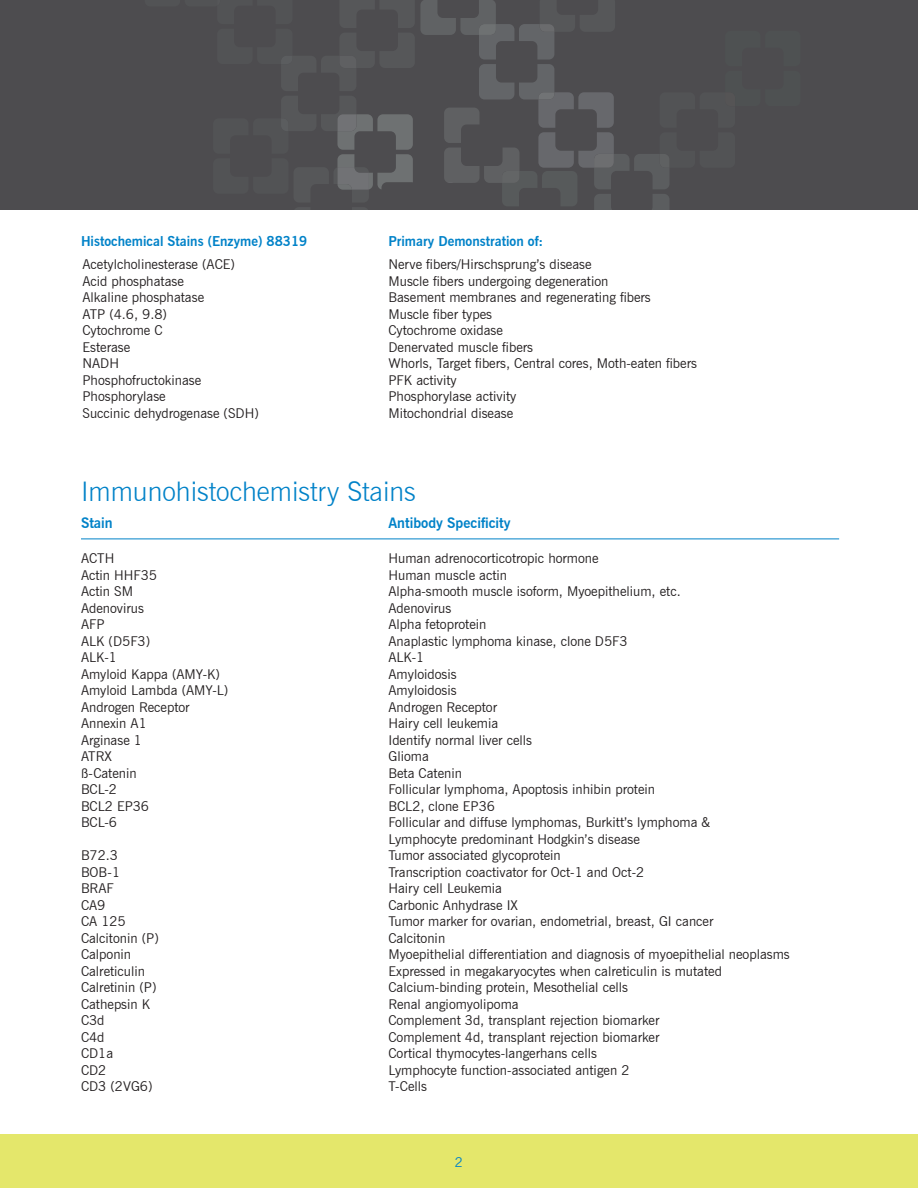
<style>
.page{position:relative;width:918px;height:1188px;background:#fff}
.page>*{position:absolute;margin:0;border:0;box-sizing:border-box;transform-origin:0 0}
.t1{font:300 27px "News Gothic BT";color:#0082c8}
.t2{font:700 14.25px "News Gothic BT";color:#0082c8}
.t3{font:13.5px/16.5px "News Gothic BT";color:#231f20}
.t4{font:700 13.5px "News Gothic BT";color:#0082c8}
.t5{font:13.5px "News Gothic BT";color:#0082c8}
</style>
<div class="page">
<div style="left:0;top:1134px;width:918px;height:54px;background:#e4e76b"></div>
<div style="left:0;top:0;width:918px;height:210px;background:#4d4c4f"></div>
<svg style="left:218px;top:0;width:452px;height:210px"></svg>
<hr style="left:81px;top:539px;width:758px;height:1px;background:#0082c8">
<p class="t4" style="left:81px;top:233px;width:228px">Histochemical Stains (Enzyme) 88319</p>
<p class="t4" style="left:389px;top:233px;width:156px">Primary Demonstration of:</p>
<p class="t3" style="left:82px;top:256px;width:154px">Acetylcholinesterase (ACE)</p>
<p class="t3" style="left:389px;top:256px;width:205px">Nerve fibers/Hirschsprung’s disease</p>
<p class="t3" style="left:82px;top:272px;width:103px">Acid phosphatase</p>
<p class="t3" style="left:389px;top:272px;width:221px">Muscle fibers undergoing degeneration</p>
<p class="t3" style="left:82px;top:289px;width:123px">Alkaline phosphatase</p>
<p class="t3" style="left:389px;top:289px;width:264px">Basement membranes and regenerating fibers</p>
<p class="t3" style="left:82px;top:305px;width:86px">ATP (4.6, 9.8)</p>
<p class="t3" style="left:389px;top:305px;width:105px">Muscle fiber types</p>
<p class="t3" style="left:82px;top:322px;width:82px">Cytochrome C</p>
<p class="t3" style="left:389px;top:322px;width:116px">Cytochrome oxidase</p>
<p class="t3" style="left:82px;top:338px;width:49px">Esterase</p>
<p class="t3" style="left:389px;top:338px;width:146px">Denervated muscle fibers</p>
<p class="t3" style="left:82px;top:355px;width:38px">NADH</p>
<p class="t3" style="left:389px;top:355px;width:310px">Whorls, Target fibers, Central cores, Moth-eaten fibers</p>
<p class="t3" style="left:82px;top:371px;width:120px">Phosphofructokinase</p>
<p class="t3" style="left:389px;top:371px;width:70px">PFK activity</p>
<p class="t3" style="left:82px;top:388px;width:85px">Phosphorylase</p>
<p class="t3" style="left:389px;top:388px;width:129px">Phosphorylase activity</p>
<p class="t3" style="left:82px;top:404px;width:178px">Succinic dehydrogenase (SDH)</p>
<p class="t3" style="left:389px;top:404px;width:126px">Mitochondrial disease</p>
<h1 class="t1" style="left:81px;top:475px;width:336px">Immunohistochemistry Stains</h1>
<p class="t2" style="left:81px;top:514px;width:33px">Stain</p>
<p class="t2" style="left:389px;top:514px;width:124px">Antibody Specificity</p>
<p class="t3" style="left:81px;top:550px;width:35px">ACTH</p>
<p class="t3" style="left:389px;top:550px;width:212px">Human adrenocorticotropic hormone</p>
<p class="t3" style="left:81px;top:566px;width:78px">Actin HHF35</p>
<p class="t3" style="left:389px;top:566px;width:120px">Human muscle actin</p>
<p class="t3" style="left:81px;top:583px;width:54px">Actin SM</p>
<p class="t3" style="left:389px;top:583px;width:294px">Alpha-smooth muscle isoform, Myoepithelium, etc.</p>
<p class="t3" style="left:81px;top:599px;width:64px">Adenovirus</p>
<p class="t3" style="left:389px;top:599px;width:64px">Adenovirus</p>
<p class="t3" style="left:81px;top:616px;width:25px">AFP</p>
<p class="t3" style="left:389px;top:616px;width:99px">Alpha fetoprotein</p>
<p class="t3" style="left:81px;top:632px;width:71px">ALK (D5F3)</p>
<p class="t3" style="left:389px;top:632px;width:241px">Anaplastic lymphoma kinase, clone D5F3</p>
<p class="t3" style="left:81px;top:649px;width:37px">ALK-1</p>
<p class="t3" style="left:388px;top:649px;width:37px">ALK-1</p>
<p class="t3" style="left:81px;top:665px;width:141px">Amyloid Kappa (AMY-K)</p>
<p class="t3" style="left:389px;top:665px;width:70px">Amyloidosis</p>
<p class="t3" style="left:81px;top:682px;width:149px">Amyloid Lambda (AMY-L)</p>
<p class="t3" style="left:389px;top:682px;width:70px">Amyloidosis</p>
<p class="t3" style="left:81px;top:698px;width:110px">Androgen Receptor</p>
<p class="t3" style="left:389px;top:698px;width:110px">Androgen Receptor</p>
<p class="t3" style="left:81px;top:715px;width:67px">Annexin A1</p>
<p class="t3" style="left:389px;top:715px;width:111px">Hairy cell leukemia</p>
<p class="t3" style="left:81px;top:731px;width:63px">Arginase 1</p>
<p class="t3" style="left:389px;top:731px;width:145px">Identify normal liver cells</p>
<p class="t3" style="left:81px;top:748px;width:32px">ATRX</p>
<p class="t3" style="left:389px;top:748px;width:42px">Glioma</p>
<p class="t3" style="left:81px;top:764px;width:57px">ß-Catenin</p>
<p class="t3" style="left:389px;top:764px;width:75px">Beta Catenin</p>
<p class="t3" style="left:81px;top:781px;width:37px">BCL-2</p>
<p class="t3" style="left:389px;top:781px;width:268px">Follicular lymphoma, Apoptosis inhibin protein</p>
<p class="t3" style="left:81px;top:797px;width:70px">BCL2 EP36</p>
<p class="t3" style="left:389px;top:797px;width:108px">BCL2, clone EP36</p>
<p class="t3" style="left:81px;top:814px;width:37px">BCL-6</p>
<p class="t3" style="left:389px;top:814px;width:323px">Follicular and diffuse lymphomas, Burkitt’s lymphoma &amp;<br>Lymphocyte predominant Hodgkin’s disease</p>
<p class="t3" style="left:81px;top:847px;width:39px">B72.3</p>
<p class="t3" style="left:389px;top:847px;width:174px">Tumor associated glycoprotein</p>
<p class="t3" style="left:81px;top:863px;width:41px">BOB-1</p>
<p class="t3" style="left:389px;top:863px;width:257px">Transcription coactivator for Oct-1 and Oct-2</p>
<p class="t3" style="left:81px;top:880px;width:34px">BRAF</p>
<p class="t3" style="left:389px;top:880px;width:115px">Hairy cell Leukemia</p>
<p class="t3" style="left:81px;top:896px;width:26px">CA9</p>
<p class="t3" style="left:389px;top:896px;width:131px">Carbonic Anhydrase IX</p>
<p class="t3" style="left:81px;top:913px;width:46px">CA 125</p>
<p class="t3" style="left:389px;top:913px;width:326px">Tumor marker for ovarian, endometrial, breast, GI cancer</p>
<p class="t3" style="left:81px;top:929px;width:79px">Calcitonin (P)</p>
<p class="t3" style="left:389px;top:929px;width:58px">Calcitonin</p>
<p class="t3" style="left:81px;top:946px;width:52px">Calponin</p>
<p class="t3" style="left:389px;top:946px;width:403px">Myoepithelial differentiation and diagnosis of myoepithelial neoplasms</p>
<p class="t3" style="left:81px;top:962px;width:66px">Calreticulin</p>
<p class="t3" style="left:389px;top:962px;width:335px">Expressed in megakaryocytes when calreticulin is mutated</p>
<p class="t3" style="left:81px;top:979px;width:77px">Calretinin (P)</p>
<p class="t3" style="left:389px;top:979px;width:241px">Calcium-binding protein, Mesothelial cells</p>
<p class="t3" style="left:81px;top:995px;width:71px">Cathepsin K</p>
<p class="t3" style="left:389px;top:995px;width:132px">Renal angiomyolipoma</p>
<p class="t3" style="left:81px;top:1012px;width:25px">C3d</p>
<p class="t3" style="left:389px;top:1012px;width:272px">Complement 3d, transplant rejection biomarker</p>
<p class="t3" style="left:81px;top:1028px;width:25px">C4d</p>
<p class="t3" style="left:389px;top:1028px;width:272px">Complement 4d, transplant rejection biomarker</p>
<p class="t3" style="left:81px;top:1045px;width:34px">CD1a</p>
<p class="t3" style="left:389px;top:1045px;width:210px">Cortical thymocytes-langerhans cells</p>
<p class="t3" style="left:81px;top:1061px;width:27px">CD2</p>
<p class="t3" style="left:389px;top:1061px;width:242px">Lymphocyte function-associated antigen 2</p>
<p class="t3" style="left:81px;top:1078px;width:73px">CD3 (2VG6)</p>
<p class="t3" style="left:389px;top:1078px;width:40px">T-Cells</p>
<p class="t5" style="left:455px;top:1155px;width:10px">2</p>
</div>
